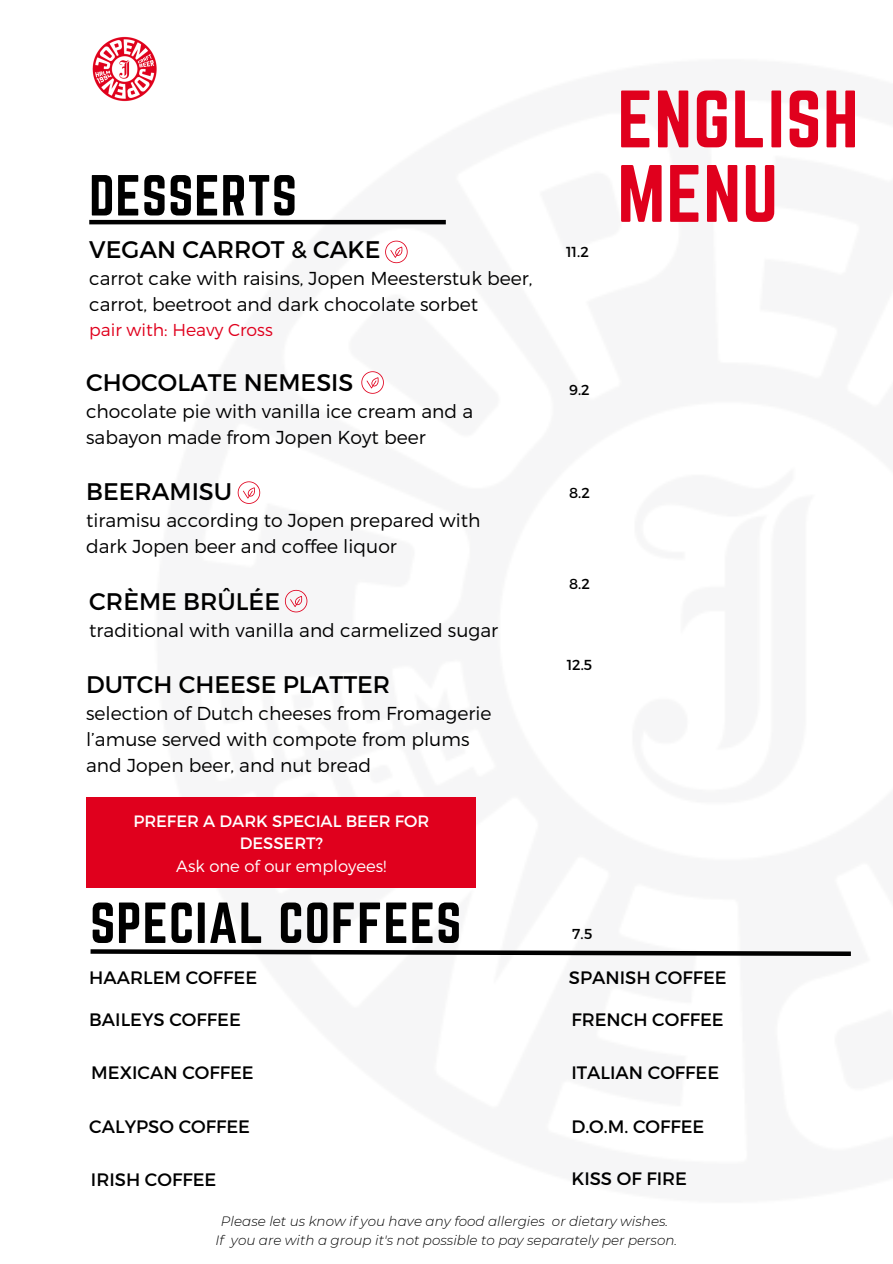
<style>
.page{position:relative;width:893px;height:1264px;background:#fff}
.page>*{position:absolute;margin:0;border:0;box-sizing:border-box;transform-origin:0 0}
.t1{font:70.95px/74.4px "Norwester";letter-spacing:.02em;color:#e0001d}
.t2{font:50.55px "Norwester";letter-spacing:.02em;color:#000}
.t3{font:24px "Montserrat";color:#000}
.t4{font:300 18.75px/25.8px "Montserrat";color:#000}
.t5{font:18px "Montserrat";color:#000}
.t6{font:300 17.25px "Montserrat";color:#e0001d}
.t7{font:16.35px/22.5px "Montserrat";color:#fff;text-align:center}
.t8{font:300 16.35px "Montserrat";color:#fff}
.t9{font:14.4px "Montserrat";color:#000}
.t10{font:italic 300 13.5px/19px "Montserrat";color:#000;text-align:center}
</style>
<div class="page">
<img style="left:92px;top:36px;width:65px;height:66px">
<div style="left:86px;top:797px;width:389px;height:90px;background:#e0001d"></div>
<hr style="left:89px;top:220px;width:357px;height:4px;background:#000">
<svg style="left:90px;top:949px;width:761px;height:7px"></svg>
<svg style="left:385px;top:241px;width:22px;height:22px"></svg>
<svg style="left:361px;top:371px;width:23px;height:23px"></svg>
<svg style="left:238px;top:481px;width:22px;height:23px"></svg>
<svg style="left:285px;top:590px;width:22px;height:22px"></svg>
<h2 class="t2" style="left:89px;top:165px;width:209px">DESSERTS</h2>
<p class="t3" style="left:89px;top:234px;width:293px">VEGAN CARROT &amp; CAKE</p>
<p class="t4" style="left:89px;top:265px;width:445px">carrot cake with raisins, Jopen Meesterstuk beer, carrot, beetroot and dark chocolate sorbet</p>
<p class="t6" style="left:89px;top:319px;width:185px">pair with: Heavy Cross</p>
<p class="t3" style="left:86px;top:367px;width:269px">CHOCOLATE NEMESIS</p>
<p class="t4" style="left:86px;top:397px;width:388px">chocolate pie with vanilla ice cream and a sabayon made from Jopen Koyt beer</p>
<p class="t3" style="left:86px;top:476px;width:148px">BEERAMISU</p>
<p class="t4" style="left:86px;top:507px;width:396px">tiramisu according to Jopen prepared with dark Jopen beer and coffee liquor</p>
<p class="t3" style="left:89px;top:585px;width:192px">CRÈME BRÛLÉE</p>
<p class="t4" style="left:89px;top:616px;width:410px">traditional with vanilla and carmelized sugar</p>
<p class="t3" style="left:86px;top:669px;width:306px">DUTCH CHEESE PLATTER</p>
<p class="t4" style="left:86px;top:699px;width:407px">selection of Dutch cheeses from Fromagerie l’amuse served with compote from plums and Jopen beer, and nut bread</p>
<p class="t7" style="left:133px;top:809px;width:297px">PREFER A DARK SPECIAL BEER FOR<br>DESSERT?</p>
<p class="t8" style="left:176px;top:855px;width:212px">Ask one of our employees!</p>
<h2 class="t2" style="left:90px;top:892px;width:373px">SPECIAL COFFEES</h2>
<p class="t5" style="left:89px;top:965px;width:169px">HAARLEM COFFEE</p>
<p class="t5" style="left:89px;top:1008px;width:153px">BAILEYS COFFEE</p>
<p class="t5" style="left:91px;top:1060px;width:164px">MEXICAN COFFEE</p>
<p class="t5" style="left:89px;top:1114px;width:162px">CALYPSO COFFEE</p>
<p class="t5" style="left:91px;top:1168px;width:127px">IRISH COFFEE</p>
<p class="t9" style="left:566px;top:243px;width:24px">11.2</p>
<h1 class="t1" style="left:617px;top:82px;width:242px">ENGLISH<br>MENU</h1>
<p class="t9" style="left:569px;top:381px;width:22px">9.2</p>
<p class="t9" style="left:569px;top:483px;width:22px">8.2</p>
<p class="t9" style="left:569px;top:574px;width:22px">8.2</p>
<p class="t9" style="left:566px;top:655px;width:27px">12.5</p>
<p class="t9" style="left:572px;top:924px;width:22px">7.5</p>
<p class="t5" style="left:569px;top:965px;width:159px">SPANISH COFFEE</p>
<p class="t5" style="left:571px;top:1008px;width:154px">FRENCH COFFEE</p>
<p class="t5" style="left:571px;top:1060px;width:149px">ITALIAN COFFEE</p>
<p class="t5" style="left:571px;top:1114px;width:134px">D.O.M. COFFEE</p>
<p class="t5" style="left:571px;top:1167px;width:117px">KISS OF FIRE</p>
<p class="t10" style="left:215px;top:1211px;width:463px">Please let us know if you have any food allergies or dietary wishes.<br>If you are with a group it's not possible to pay separately per person.</p>
</div>
